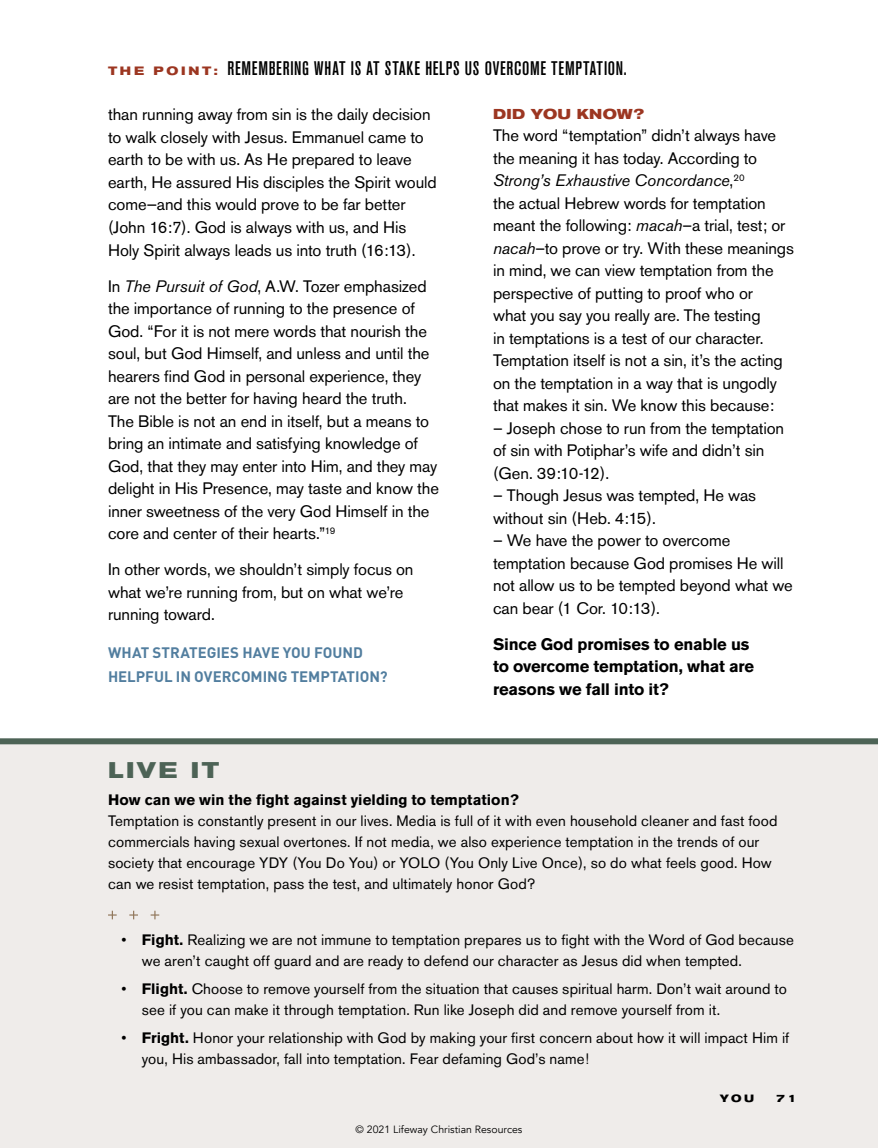
<style>
.page{position:relative;width:878px;height:1148px;background:#fff}
.page>*{position:absolute;margin:0;border:0;box-sizing:border-box;transform-origin:0 0}
.t1{font:700 expanded 22.5px "Akzidenz Grotesk BE";letter-spacing:.11em;color:#4d6356}
.t2{font:500 condensed 19.5px "Akzidenz Grotesk BE";letter-spacing:.035em;color:#000}
.t3{font:16.5px/22.5px "Akzidenz Grotesk BE";letter-spacing:-.005em;color:#000}
.t4{font:700 16.5px/22.5px "Akzidenz Grotesk BE";letter-spacing:-.01em;color:#000}
.t5{font:15px/21px "Akzidenz Grotesk BE";letter-spacing:.01em;color:#000}
.t6{font:700 15px/24px "DIN";letter-spacing:-.005em;color:#527e9f}
.t7{font:700 15px "Akzidenz Grotesk BE";letter-spacing:.005em;color:#000}
.t8{font:700 expanded 14.25px "Akzidenz Grotesk BE";letter-spacing:.025em;color:#9c3621}
.t9{font:10.5px "Avenir";color:#000}
.t10{font:700 expanded 10.5px "Akzidenz Grotesk BE";color:#000}
.s1{font-weight:700;font-stretch:expanded;font-size:12px;color:#9c3621}
.s2{font-style:italic}
.s3{font-weight:700}
</style>
<div class="page">
<div style="left:0;top:741px;width:878px;height:407px;background:#efecea"></div>
<div style="left:0;top:738px;width:878px;height:6px;background:#4d6356"></div>
<svg style="left:108px;top:910px;width:51px;height:9px"></svg>
<p class="t2" style="left:108px;top:58px;width:520px"><span class="s1">T H E P O I N T:</span> REMEMBERING WHAT IS AT STAKE HELPS US OVERCOME TEMPTATION.</p>
<p class="t3" style="left:108px;top:103px;width:330px">than running away from sin is the daily decision to walk closely with Jesus. Emmanuel came to earth to be with us. As He prepared to leave earth, He assured His disciples the Spirit would come—and this would prove to be far better (John 16:7). God is always with us, and His Holy Spirit always leads us into truth (16:13).</p>
<p class="t3" style="left:108px;top:274px;width:332px">In <span class="s2">The Pursuit of God</span>, A.W. Tozer emphasized the importance of running to the presence of God. “For it is not mere words that nourish the soul, but God Himself, and unless and until the hearers find God in personal experience, they are not the better for having heard the truth.<br>The Bible is not an end in itself, but a means to bring an intimate and satisfying knowledge of God, that they may enter into Him, and they may delight in His Presence, may taste and know the inner sweetness of the very God Himself in the core and center of their hearts.”<sup>19</sup></p>
<p class="t3" style="left:108px;top:558px;width:307px">In other words, we shouldn’t simply focus on what we’re running from, but on what we’re running toward.</p>
<p class="t6" style="left:108px;top:639px;width:281px">WHAT STRATEGIES HAVE YOU FOUND<br>HELPFUL IN OVERCOMING TEMPTATION?</p>
<p class="t8" style="left:493px;top:105px;width:152px">DID YOU KNOW?</p>
<p class="t3" style="left:493px;top:124px;width:302px">The word “temptation” didn’t always have the meaning it has today. According to <span class="s2">Strong’s Exhaustive Concordance</span>,<sup>20<br></sup>the actual Hebrew words for temptation meant the following: <span class="s2">macah</span>–a trial, test; or <span class="s2">nacah</span>–to prove or try. With these meanings in mind, we can view temptation from the perspective of putting to proof who or<br>what you say you really are. The testing<br>in temptations is a test of our character.<br>Temptation itself is not a sin, it’s the acting on the temptation in a way that is ungodly that makes it sin. We know this because:</p>
<p class="t3" style="left:493px;top:417px;width:293px">– Joseph chose to run from the temptation of sin with Potiphar’s wife and didn’t sin (Gen. 39:10-12).</p>
<p class="t3" style="left:493px;top:484px;width:265px">– Though Jesus was tempted, He was without sin (Heb. 4:15).</p>
<p class="t3" style="left:493px;top:529px;width:301px">– We have the power to overcome temptation because God promises He will not allow us to be tempted beyond what we can bear (1 Cor. 10:13).</p>
<p class="t4" style="left:493px;top:633px;width:262px">Since God promises to enable us to overcome temptation, what are reasons we fall into it?</p>
<h1 class="t1" style="left:108px;top:756px;width:112px">LIVE IT</h1>
<p class="t7" style="left:108px;top:791px;width:412px">How can we win the fight against yielding to temptation?</p>
<p class="t5" style="left:108px;top:810px;width:671px">Temptation is constantly present in our lives. Media is full of it with even household cleaner and fast food commercials having sexual overtones. If not media, we also experience temptation in the trends of our society that encourage YDY (You Do You) or YOLO (You Only Live Once), so do what feels good. How can we resist temptation, pass the test, and ultimately honor God?</p>
<p class="t5" style="left:142px;top:929px;width:653px;text-indent:-20px">• <span class="s3">Fight.</span> Realizing we are not immune to temptation prepares us to fight with the Word of God because we aren’t caught off guard and are ready to defend our character as Jesus did when tempted.</p>
<p class="t5" style="left:142px;top:978px;width:646px;text-indent:-20px">• <span class="s3">Flight.</span> Choose to remove yourself from the situation that causes spiritual harm. Don’t wait around to see if you can make it through temptation. Run like Joseph did and remove yourself from it.</p>
<p class="t5" style="left:142px;top:1027px;width:649px;text-indent:-20px">• <span class="s3">Fright.</span> Honor your relationship with God by making your first concern about how it will impact Him if you, His ambassador, fall into temptation. Fear defaming God’s name!</p>
<p class="t9" style="left:355px;top:1122px;width:168px">© 2021 Lifeway Christian Resources</p>
<p class="t10" style="left:719px;top:1092px;width:36px">YOU</p>
<p class="t10" style="left:776px;top:1092px;width:22px">7 1</p>
</div>
